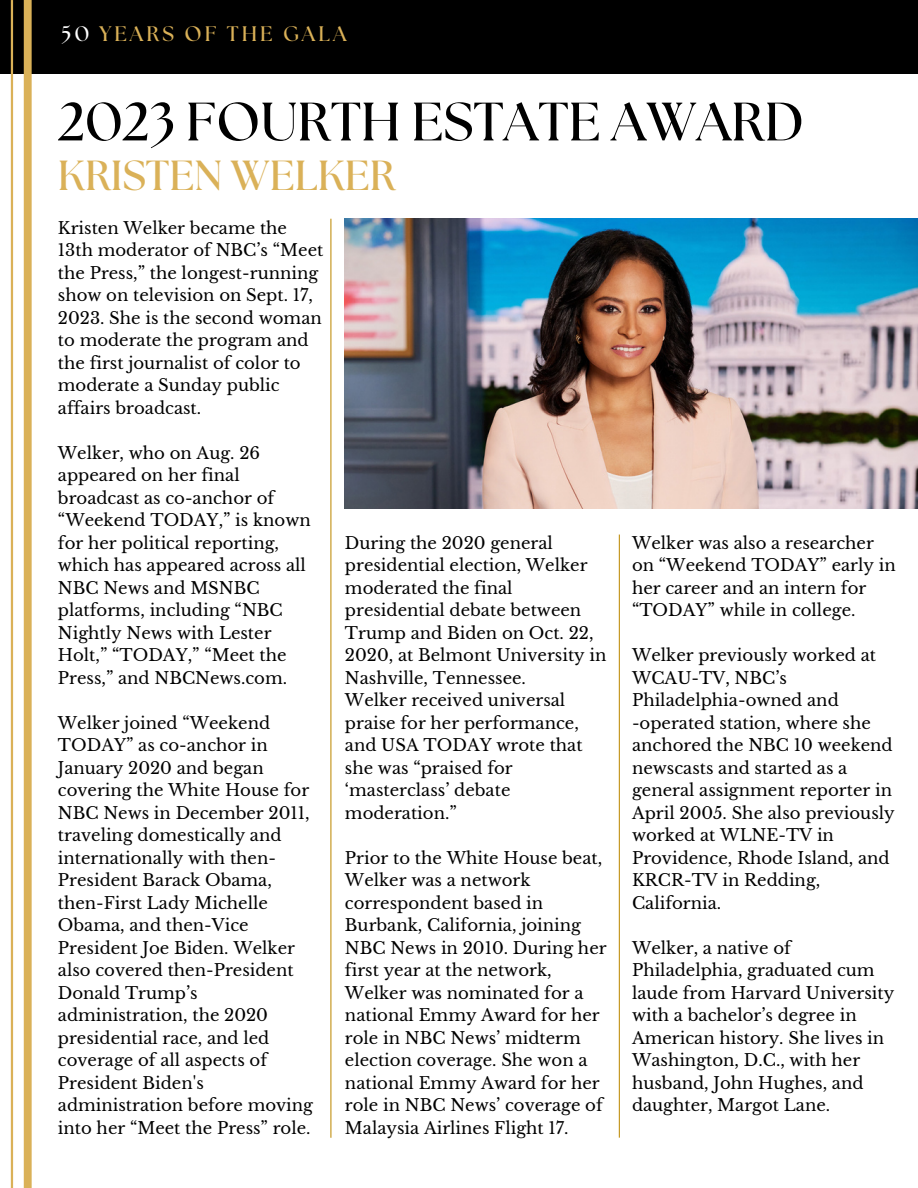
<style>
.page{position:relative;width:918px;height:1188px;background:#fff}
.page>*{position:absolute;margin:0;border:0;box-sizing:border-box;transform-origin:0 0}
.t1{font:700 54px "The Seasons";color:#000}
.t2{font:700 42px "The Seasons";color:#dab158}
.t3{font:700 21px "The Seasons";letter-spacing:.145em;color:#dab158}
.t4{font:16.5px/22.5px "Libre Baskerville";color:#000}
.s1{color:#fff}
</style>
<div class="page">
<img style="left:345px;top:219px;width:573px;height:290px">
<div style="left:0;top:0;width:918px;height:73px;background:#000"></div>
<div style="left:24px;top:0;width:8px;height:1188px;background:#dab158"></div>
<hr style="left:11px;top:0;width:2px;height:1188px;background:#dab158">
<hr style="left:330px;top:219px;width:1px;height:919px;background:#c29216">
<hr style="left:619px;top:535px;width:1px;height:603px;background:#c29216">
<p class="t3" style="left:62px;top:24px;width:286px"><span class="s1">50</span> YEARS OF THE GALA</p>
<p class="t1" style="left:58px;top:97px;width:748px">2023 FOURTH ESTATE AWARD</p>
<p class="t2" style="left:58px;top:157px;width:339px">KRISTEN WELKER</p>
<p class="t4" style="left:58px;top:217px;width:267px">Kristen Welker became the<br>13th moderator of NBC’s “Meet the Press,” the longest-running show on television on Sept. 17,<br>2023. She is the second woman to moderate the program and the first journalist of color to moderate a Sunday public affairs broadcast.</p>
<p class="t4" style="left:58px;top:442px;width:254px">Welker, who on Aug. 26 appeared on her final broadcast as co-anchor of “Weekend TODAY,” is known for her political reporting, which has appeared across all<br>NBC News and MSNBC platforms, including “NBC</p>
<p class="t4" style="left:58px;top:622px;width:231px">Nightly News with Lester<br>Holt,” “TODAY,” “Meet the<br>Press,” and NBCNews.com.</p>
<p class="t4" style="left:58px;top:712px;width:253px">Welker joined “Weekend<br>TODAY” as co-anchor in<br>January 2020 and began covering the White House for<br>NBC News in December 2011, traveling domestically and internationally with then-<br>President Barack Obama,</p>
<p class="t4" style="left:58px;top:892px;width:257px">then-First Lady Michelle<br>Obama, and then-Vice<br>President Joe Biden. Welker also covered then-President<br>Donald Trump’s administration, the 2020 presidential race, and led coverage of all aspects of<br>President Biden's administration before moving into her “Meet the Press” role.</p>
<p class="t4" style="left:345px;top:532px;width:263px">During the 2020 general presidential election, Welker moderated the final presidential debate between<br>Trump and Biden on Oct. 22,<br>2020, at Belmont University in<br>Nashville, Tennessee.</p>
<p class="t4" style="left:345px;top:689px;width:239px">Welker received universal praise for her performance, and USA TODAY wrote that she was “praised for ‘masterclass’ debate moderation.”</p>
<p class="t4" style="left:345px;top:847px;width:263px">Prior to the White House beat,<br>Welker was a network correspondent based in<br>Burbank, California, joining<br>NBC News in 2010. During her first year at the network,<br>Welker was nominated for a national Emmy Award for her role in NBC News’ midterm election coverage. She won a national Emmy Award for her role in NBC News’ coverage of<br>Malaysia Airlines Flight 17.</p>
<p class="t4" style="left:632px;top:532px;width:265px">Welker was also a researcher on “Weekend TODAY” early in her career and an intern for “TODAY” while in college.</p>
<p class="t4" style="left:632px;top:644px;width:246px">Welker previously worked at<br>WCAU-TV, NBC’s<br>Philadelphia-owned and</p>
<p class="t4" style="left:632px;top:712px;width:264px">-operated station, where she anchored the NBC 10 weekend newscasts and started as a general assignment reporter in<br>April 2005. She also previously worked at WLNE-TV in<br>Providence, Rhode Island, and<br>KRCR-TV in Redding,<br>California.</p>
<p class="t4" style="left:632px;top:937px;width:264px">Welker, a native of<br>Philadelphia, graduated cum laude from Harvard University with a bachelor’s degree in<br>American history. She lives in<br>Washington, D.C., with her husband, John Hughes, and daughter, Margot Lane.</p>
</div>
